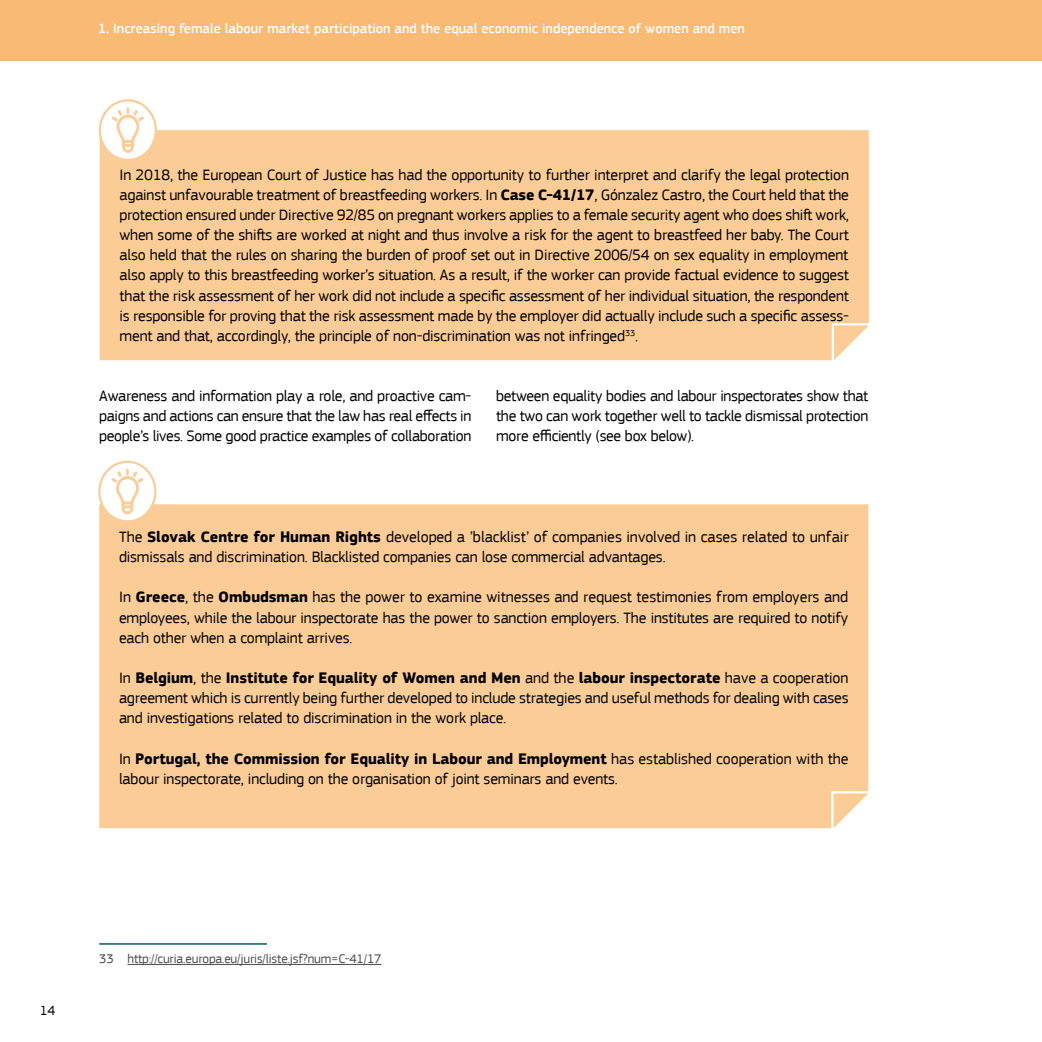
<style>
.page{position:relative;width:1042px;height:1042px;background:#fff}
.page>*{position:absolute;margin:0;border:0;box-sizing:border-box;transform-origin:0 0}
.t1{font:15.75px/20.1px "EC Square Sans Pro";letter-spacing:-.01em;color:#000;text-align:justify}
.t2{font:500 14px "EC Square Sans Pro";color:#fff}
.t3{font:14px "EC Square Sans Pro";color:#000}
.t4{font:13.12px "EC Square Sans Pro";letter-spacing:-.01em;color:#4b4b4d}
.s1{font-weight:700}
</style>
<div class="page">
<div style="left:0;top:0;width:1042px;height:60px;background:#f9bb74"></div>
<div style="left:100px;top:130px;width:769px;height:230px;background:#fbcc95"></div>
<svg style="left:834px;top:325px;width:35px;height:35px"></svg>
<svg style="left:100px;top:100px;width:56px;height:60px"></svg>
<div style="left:99px;top:99px;width:58px;height:62px;border:2px solid #fbcc95;border-radius:50%"></div>
<svg style="left:112px;top:107px;width:32px;height:46px"></svg>
<div style="left:99px;top:504px;width:769px;height:324px;background:#fbcc95"></div>
<div style="left:99px;top:462px;width:56px;height:59px;background:#fff;border-radius:50%"></div>
<div style="left:98px;top:461px;width:58px;height:61px;border:2px solid #fbcc95;border-radius:50%"></div>
<svg style="left:111px;top:469px;width:32px;height:45px"></svg>
<hr style="left:127px;top:964px;width:254px;height:1px;background:#4b4b4d">
<hr style="left:99px;top:943px;width:168px;height:2px;background:#287584">
<p class="t2" style="left:98px;top:20px;width:648px">1. Increasing female labour market participation and the equal economic independence of women and men</p>
<p class="t1" style="left:119px;top:165px;width:731px">In 2018, the European Court of Justice has had the opportunity to further interpret and clarify the legal protection against unfavourable treatment of breastfeeding workers. In <span class="s1">Case C-41/17</span>, Gónzalez Castro, the Court held that the protection ensured under Directive 92/85 on pregnant workers applies to a female security agent who does shift work, when some of the shifts are worked at night and thus involve a risk for the agent to breastfeed her baby. The Court also held that the rules on sharing the burden of proof set out in Directive 2006/54 on sex equality in employment also apply to this breastfeeding worker’s situation. As a result, if the worker can provide factual evidence to suggest that the risk assessment of her work did not include a specific assessment of her individual situation, the respondent is responsible for proving that the risk assessment made by the employer did actually include such a specific assess&shy;ment and that, accordingly, the principle of non-discrimination was not infringed<sup>33</sup>.</p>
<p class="t1" style="left:99px;top:386px;width:374px">Awareness and information play a role, and proactive cam&shy;paigns and actions can ensure that the law has real effects in people’s lives. Some good practice examples of collaboration</p>
<p class="t1" style="left:496px;top:386px;width:374px">between equality bodies and labour inspectorates show that the two can work together well to tackle dismissal protection more efficiently (see box below).</p>
<p class="t1" style="left:119px;top:527px;width:731px">The <span class="s1">Slovak Centre for Human Rights</span> developed a ’blacklist’ of companies involved in cases related to unfair dismissals and discrimination. Blacklisted companies can lose commercial advantages.</p>
<p class="t1" style="left:119px;top:587px;width:731px">In <span class="s1">Greece</span>, the <span class="s1">Ombudsman</span> has the power to examine witnesses and request testimonies from employers and employees, while the labour inspectorate has the power to sanction employers. The institutes are required to notify each other when a complaint arrives.</p>
<p class="t1" style="left:119px;top:668px;width:731px">In <span class="s1">Belgium</span>, the <span class="s1">Institute for Equality of Women and Men</span> and the <span class="s1">labour inspectorate</span> have a cooperation agreement which is currently being further developed to include strategies and useful methods for dealing with cases and investigations related to discrimination in the work place.</p>
<p class="t1" style="left:119px;top:748px;width:731px">In <span class="s1">Portugal, the Commission for Equality in Labour and Employment</span> has established cooperation with the labour inspectorate, including on the organisation of joint seminars and events.</p>
<p class="t3" style="left:40px;top:1002px;width:17px">14</p>
<p class="t4" style="left:99px;top:951px;width:284px">33 http://curia.europa.eu/juris/liste.jsf?num=C-41/17</p>
</div>
